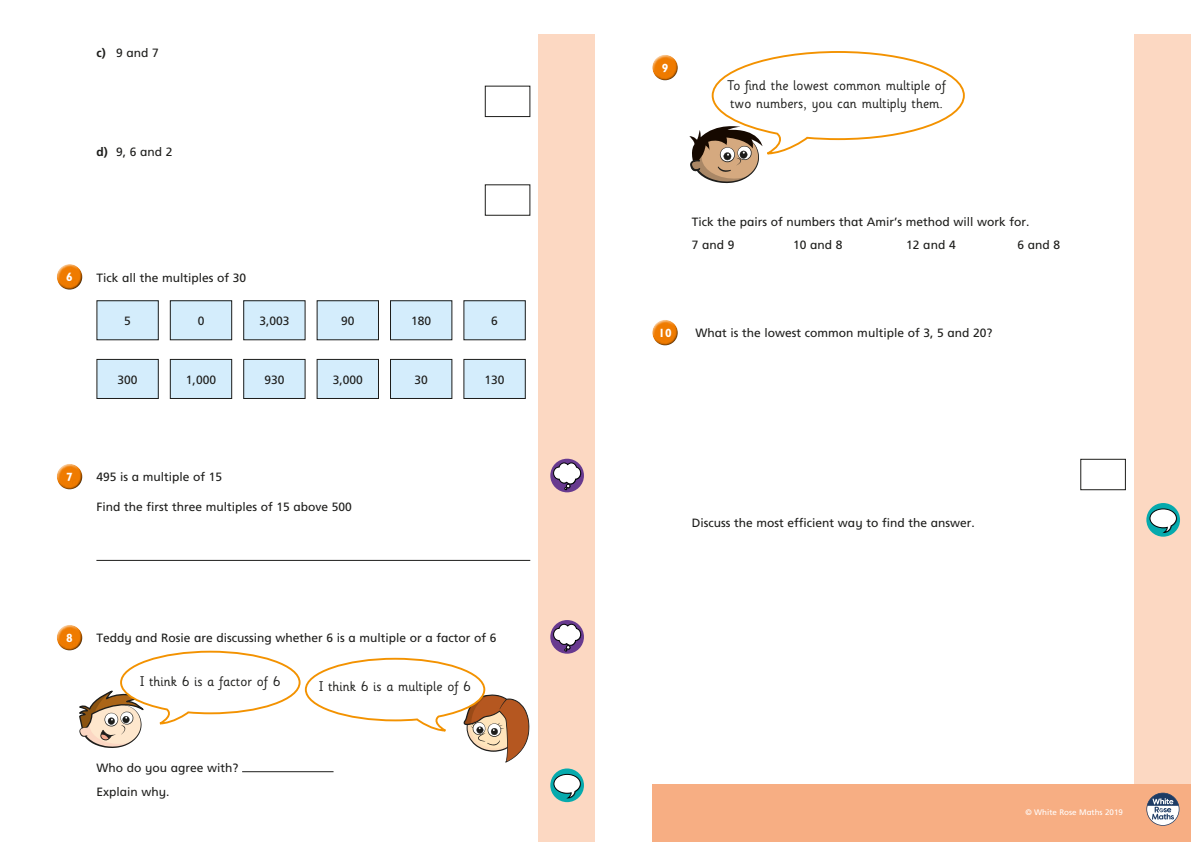
<style>
.page{position:relative;width:1191px;height:842px;background:#fff}
.page>*{position:absolute;margin:0;border:0;box-sizing:border-box;transform-origin:0 0}
.t1{font:14px/18px "Sassoon Infant Std";color:#1d1d1b}
.t2{font:12px/23.7px "Frutiger Inf";color:#1d1d1b}
.t3{font:700 12px "Gill Infant";color:#fff}
.t4{font:8px "Frutiger Inf";color:#fff}
.s1{font-weight:700}
</style>
<div class="page">
<div style="left:539px;top:34px;width:99px;height:808px;background:#fcd8c2"></div>
<div style="left:595px;top:0;width:48px;height:842px;background:#fff"></div>
<div style="left:1134px;top:34px;width:57px;height:808px;background:#fcd8c2"></div>
<hr style="left:96px;top:560px;width:434px;height:1px;background:#1d1d1b">
<div style="left:485px;top:86px;width:45px;height:31px;border:1px solid #1d1d1b"></div>
<div style="left:485px;top:184px;width:45px;height:32px;border:1px solid #1d1d1b"></div>
<div style="left:57px;top:264px;width:26px;height:20px;background:#fff;opacity:.75"></div>
<div style="left:57px;top:268px;width:27px;height:23px;background:#1d1d1b;opacity:.75"></div>
<div style="left:97px;top:301px;width:61px;height:39px;background:#d4edfc"></div>
<div style="left:96px;top:300px;width:63px;height:40px;border:1px solid #1d1d1b"></div>
<div style="left:170px;top:301px;width:62px;height:39px;background:#d4edfc"></div>
<div style="left:170px;top:300px;width:62px;height:40px;border:1px solid #1d1d1b"></div>
<div style="left:244px;top:301px;width:61px;height:39px;background:#d4edfc"></div>
<div style="left:243px;top:300px;width:62px;height:40px;border:1px solid #1d1d1b"></div>
<div style="left:317px;top:301px;width:61px;height:39px;background:#d4edfc"></div>
<div style="left:316px;top:300px;width:63px;height:40px;border:1px solid #1d1d1b"></div>
<div style="left:390px;top:301px;width:62px;height:39px;background:#d4edfc"></div>
<div style="left:390px;top:300px;width:62px;height:40px;border:1px solid #1d1d1b"></div>
<div style="left:464px;top:301px;width:61px;height:39px;background:#d4edfc"></div>
<div style="left:463px;top:300px;width:63px;height:40px;border:1px solid #1d1d1b"></div>
<div style="left:97px;top:359px;width:61px;height:39px;background:#d4edfc"></div>
<div style="left:96px;top:359px;width:63px;height:40px;border:1px solid #1d1d1b"></div>
<div style="left:170px;top:359px;width:62px;height:39px;background:#d4edfc"></div>
<div style="left:170px;top:359px;width:62px;height:40px;border:1px solid #1d1d1b"></div>
<div style="left:244px;top:359px;width:61px;height:39px;background:#d4edfc"></div>
<div style="left:243px;top:359px;width:62px;height:40px;border:1px solid #1d1d1b"></div>
<div style="left:317px;top:359px;width:61px;height:39px;background:#d4edfc"></div>
<div style="left:316px;top:359px;width:63px;height:40px;border:1px solid #1d1d1b"></div>
<div style="left:390px;top:359px;width:62px;height:39px;background:#d4edfc"></div>
<div style="left:390px;top:359px;width:62px;height:40px;border:1px solid #1d1d1b"></div>
<div style="left:464px;top:359px;width:61px;height:39px;background:#d4edfc"></div>
<div style="left:463px;top:359px;width:63px;height:40px;border:1px solid #1d1d1b"></div>
<div style="left:57px;top:463px;width:26px;height:21px;background:#fff;opacity:.75"></div>
<div style="left:57px;top:468px;width:27px;height:22px;background:#1d1d1b;opacity:.75"></div>
<div style="left:57px;top:624px;width:26px;height:21px;background:#fff;opacity:.75"></div>
<div style="left:57px;top:629px;width:27px;height:22px;background:#1d1d1b;opacity:.75"></div>
<hr style="left:242px;top:771px;width:91px;height:1px;background:#1d1d1b">
<div style="left:652px;top:785px;width:539px;height:57px;background:#f7ae83"></div>
<svg style="left:1146px;top:793px;width:33px;height:33px"></svg>
<div style="left:652px;top:54px;width:26px;height:21px;background:#fff;opacity:.75"></div>
<div style="left:652px;top:59px;width:27px;height:22px;background:#1d1d1b;opacity:.75"></div>
<div style="left:652px;top:319px;width:26px;height:21px;background:#fff;opacity:.75"></div>
<div style="left:652px;top:324px;width:27px;height:22px;background:#1d1d1b;opacity:.75"></div>
<div style="left:1080px;top:459px;width:45px;height:31px;border:1px solid #1d1d1b"></div>
<svg style="left:550px;top:459px;width:34px;height:33px"></svg>
<svg style="left:553px;top:463px;width:28px;height:27px"></svg>
<svg style="left:550px;top:620px;width:34px;height:34px"></svg>
<svg style="left:553px;top:624px;width:28px;height:27px"></svg>
<svg style="left:78px;top:650px;width:452px;height:112px"></svg>
<svg style="left:689px;top:51px;width:276px;height:132px"></svg>
<svg style="left:550px;top:768px;width:34px;height:34px"></svg>
<svg style="left:553px;top:774px;width:28px;height:24px"></svg>
<svg style="left:1146px;top:503px;width:34px;height:34px"></svg>
<svg style="left:1149px;top:509px;width:28px;height:24px"></svg>
<p class="t2" style="left:96px;top:41px;width:64px"><span class="s1">c)</span> 9 and 7</p>
<p class="t2" style="left:96px;top:139px;width:78px"><span class="s1">d)</span> 9, 6 and 2</p>
<p class="t3" style="left:66px;top:270px;width:8px">6</p>
<p class="t2" style="left:96px;top:265px;width:151px">Tick all the multiples of 30</p>
<p class="t2" style="left:124px;top:309px;width:8px">5</p>
<p class="t2" style="left:198px;top:309px;width:8px">0</p>
<p class="t2" style="left:259px;top:309px;width:32px">3,003</p>
<p class="t2" style="left:341px;top:309px;width:15px">90</p>
<p class="t2" style="left:411px;top:309px;width:22px">180</p>
<p class="t2" style="left:491px;top:309px;width:8px">6</p>
<p class="t2" style="left:118px;top:367px;width:22px">300</p>
<p class="t2" style="left:186px;top:367px;width:32px">1,000</p>
<p class="t2" style="left:264px;top:367px;width:22px">930</p>
<p class="t2" style="left:333px;top:367px;width:32px">3,000</p>
<p class="t2" style="left:414px;top:367px;width:15px">30</p>
<p class="t2" style="left:484px;top:367px;width:22px">130</p>
<p class="t3" style="left:66px;top:470px;width:8px">7</p>
<p class="t2" style="left:96px;top:465px;width:127px">495 is a multiple of 15</p>
<p class="t2" style="left:96px;top:494px;width:257px">Find the first three multiples of 15 above 500</p>
<p class="t3" style="left:66px;top:631px;width:8px">8</p>
<p class="t2" style="left:96px;top:626px;width:402px">Teddy and Rosie are discussing whether 6 is a multiple or a factor of 6</p>
<p class="t1" style="left:140px;top:672px;width:142px">I think 6 is a factor of 6</p>
<p class="t1" style="left:319px;top:677px;width:153px">I think 6 is a multiple of 6</p>
<p class="t2" style="left:96px;top:756px;width:144px">Who do you agree with?<br>Explain why.</p>
<p class="t3" style="left:662px;top:61px;width:8px">9</p>
<p class="t1" style="left:727px;top:77px;width:220px">To find the lowest common multiple of two numbers, you can multiply them.</p>
<p class="t2" style="left:692px;top:210px;width:339px">Tick the pairs of numbers that Amir’s method will work for.<br>7 and 9</p>
<p class="t2" style="left:793px;top:233px;width:51px">10 and 8</p>
<p class="t2" style="left:906px;top:233px;width:51px">12 and 4</p>
<p class="t2" style="left:1017px;top:233px;width:44px">6 and 8</p>
<p class="t3" style="left:658px;top:326px;width:15px">10</p>
<p class="t2" style="left:695px;top:321px;width:298px">What is the lowest common multiple of 3, 5 and 20?</p>
<p class="t2" style="left:692px;top:511px;width:284px">Discuss the most efficient way to find the answer.</p>
<p class="t4" style="left:1025px;top:808px;width:99px">© White Rose Maths 2019</p>
</div>
